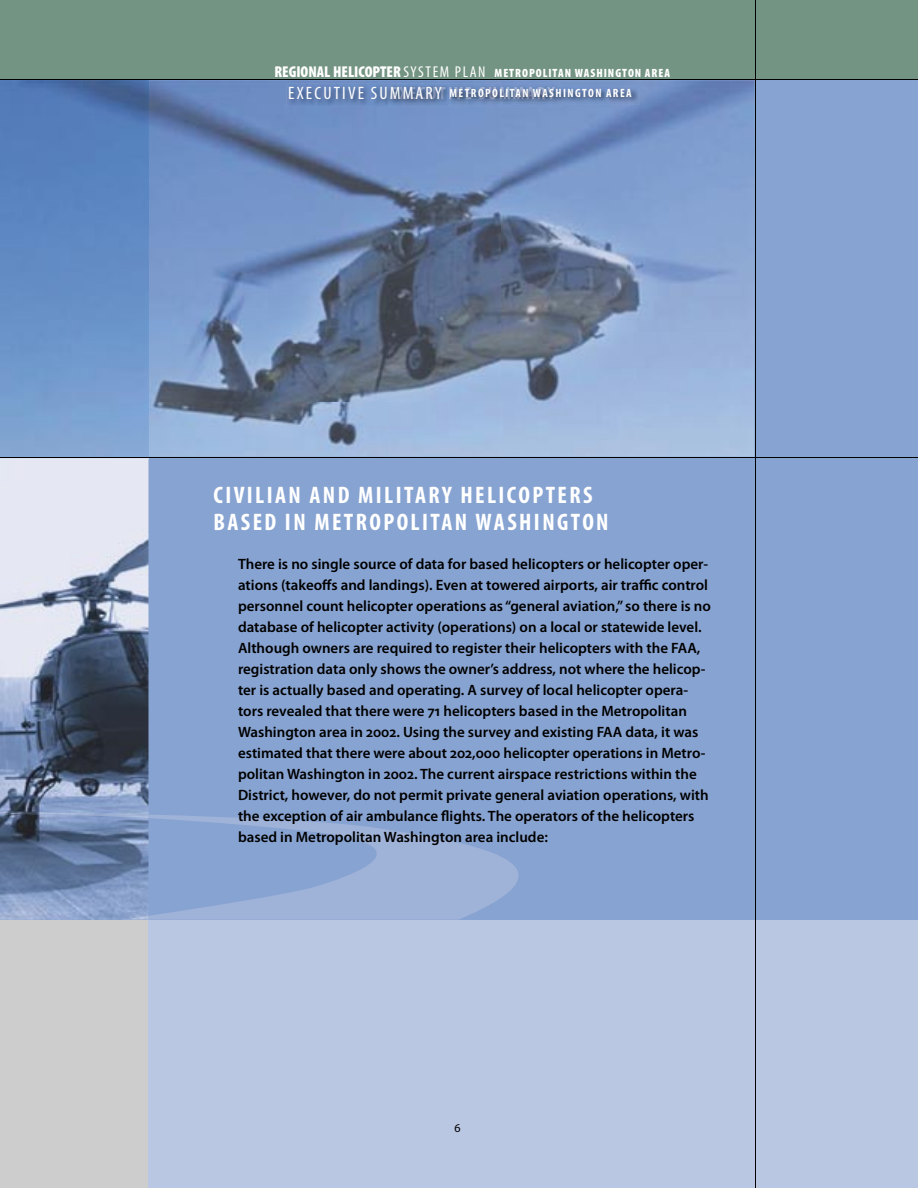
<style>
.page{position:relative;width:918px;height:1188px;background:#fff}
.page>*{position:absolute;margin:0;border:0;box-sizing:border-box;transform-origin:0 0}
.t1{font:700 condensed 24px/27px "Myriad Pro";letter-spacing:.1em;color:#fff}
.t2{font:700 condensed 18px "Myriad Pro";letter-spacing:.12em;color:#fff}
.t3{font:600 15px/21px "Myriad Pro";color:#000}
.t4{font:900 condensed 12px "Myriad Pro";letter-spacing:.08em;color:#fff}
.t5{font:700 condensed 12px "Myriad Pro";letter-spacing:.12em;color:#fff}
.t6{font:12px "Myriad Pro";color:#000}
.s1{font-size:15.75px}
.s2{font-weight:400;font-size:15.75px}
.s3{font-weight:400;font-size:18px}
</style>
<div class="page">
<div style="left:0;top:914px;width:918px;height:274px;background:#bac7e2"></div>
<div style="left:0;top:911px;width:148px;height:277px;background:#cdcdcd"></div>
<div style="left:0;top:0;width:918px;height:920px;background:#87a3d1"></div>
<div style="left:0;top:0;width:918px;height:80px;background:#739482"></div>
<img style="left:0;top:460px;width:148px;height:352px">
<img style="left:0;top:459px;width:148px;height:1px">
<svg style="left:148px;top:815px;width:371px;height:105px"></svg>
<img style="left:0;top:812px;width:148px;height:108px">
<img style="left:0;top:80px;width:755px;height:377px">
<img style="left:388px;top:83px;width:174px;height:24px">
<img style="left:449px;top:86px;width:191px;height:19px">
<img style="left:449px;top:87px;width:106px;height:12px">
<img style="left:562px;top:89px;width:70px;height:8px">
<svg style="left:555px;top:89px;width:7px;height:8px"></svg>
<img style="left:450px;top:89px;width:105px;height:8px">
<img style="left:286px;top:84px;width:102px;height:23px">
<img style="left:388px;top:84px;width:61px;height:23px">
<img style="left:391px;top:87px;width:57px;height:12px">
<svg style="left:448px;top:86px;width:1px;height:19px"></svg>
<hr style="left:755px;top:0;width:1px;height:1188px;background:#000">
<hr style="left:0;top:458px;width:918px;height:1px;background:#000">
<hr style="left:0;top:79px;width:918px;height:1px;background:#000">
<p class="t4" style="left:274px;top:66px;width:397px"><span class="s1">REGIONAL HELICOPTER</span> <span class="s2">SYSTEM PLAN</span> METROPOLITAN WASHINGTON AREA</p>
<p class="t5" style="left:288px;top:87px;width:345px"><span class="s3">EXECUTIVE SUMMARY</span> METROPOLITAN WASHINGTON AREA</p>
<p class="t2" style="left:390px;top:83px;width:166px">EXECUTIVE SUMMARY</p>
<h1 class="t1" style="left:213px;top:481px;width:397px">CIVILIAN AND MILITARY HELICOPTERS<br>BASED IN METROPOLITAN WASHINGTON</h1>
<p class="t3" style="left:238px;top:554px;width:474px">There is no single source of data for based helicopters or helicopter oper&shy;ations (takeoffs and landings). Even at towered airports, air traffic control personnel count helicopter operations as “general aviation,” so there is no database of helicopter activity (operations) on a local or statewide level.<br>Although owners are required to register their helicopters with the FAA, registration data only shows the owner’s address, not where the helicop&shy;ter is actually based and operating. A survey of local helicopter opera&shy;tors revealed that there were 71 helicopters based in the Metropolitan Washington area in 2002. Using the survey and existing FAA data, it was estimated that there were about 202,000 helicopter operations in Metro&shy;politan Washington in 2002. The current airspace restrictions within the District, however, do not permit private general aviation operations, with the exception of air ambulance flights. The operators of the helicopters based in Metropolitan Washington area include:</p>
<p class="t6" style="left:454px;top:1122px;width:8px">6</p>
</div>
